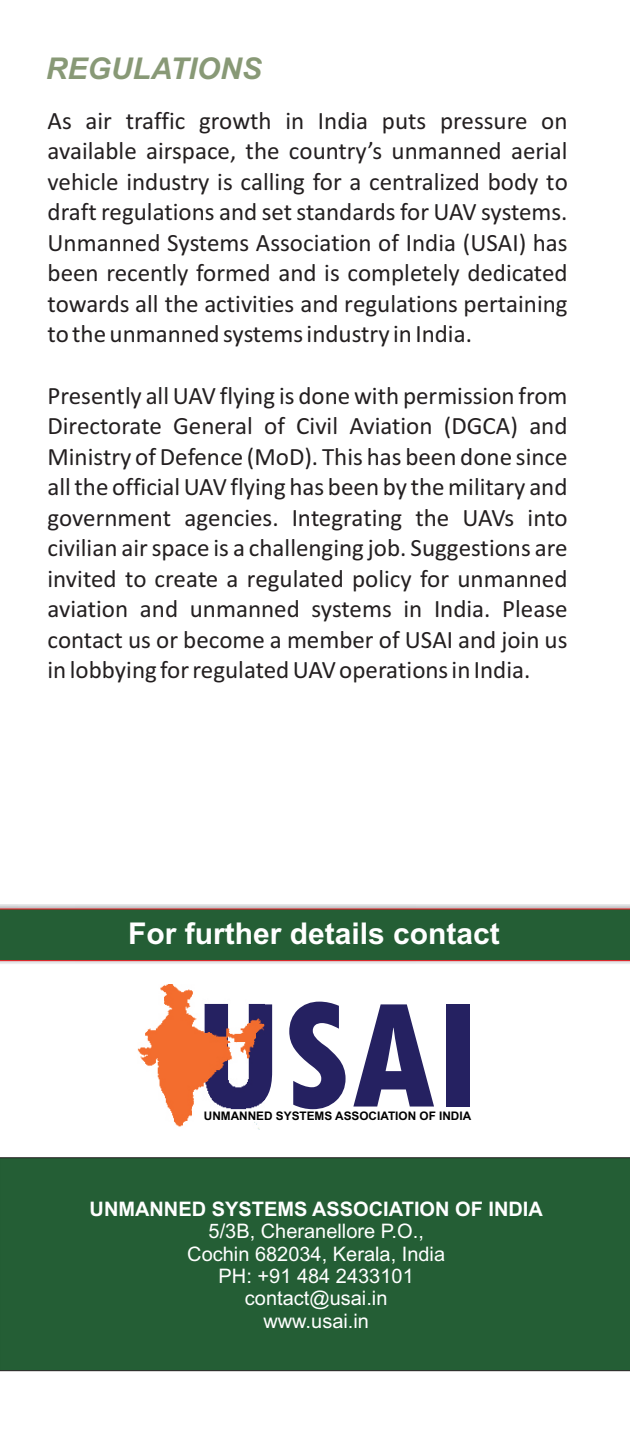
<style>
.page{position:relative;width:630px;height:1440px;background:#fff}
.page>*{position:absolute;margin:0;border:0;box-sizing:border-box;transform-origin:0 0}
.t1{font:800 condensed 156.5px "Tw Cen";color:#252161}
.t2{font:700 30px "Arial";color:#fff}
.t3{font:italic 700 30px "Arial";color:#889976}
.t4{font:25px/30.5px "Calibri";color:#231f20;text-align:justify}
.t5{font:20px/22.2px "Arial";color:#fff;text-align:center}
.t6{font:700 20px "Arial";color:#fff}
.t7{font:700 11.75px "Arial";color:#000}
</style>
<div class="page">
<div style="left:0;top:908px;width:630px;height:53px;background:#245e35"></div>
<div style="left:0;top:1157px;width:630px;height:214px;background:#245e35"></div>
<img style="left:138px;top:985px;width:126px;height:144px">
<p class="t3" style="left:46px;top:57px;width:218px">REGULATIONS</p>
<p class="t4" style="left:48px;top:107px;width:522px">As air traffic growth in India puts pressure on available airspace, the country’s unmanned aerial vehicle industry is calling for a centralized body to draft regulations and set standards for UAV systems.<br>Unmanned Systems Association of India (USAI) has been recently formed and is completely dedicated towards all the activities and regulations pertaining to the unmanned systems industry in India.</p>
<p class="t4" style="left:48px;top:382px;width:522px">Presently all UAV flying is done with permission from Directorate General of Civil Aviation (DGCA) and Ministry of Defence (MoD). This has been done since all the official UAV flying has been by the military and government agencies. Integrating the UAVs into civilian air space is a challenging job. Suggestions are invited to create a regulated policy for unmanned aviation and unmanned systems in India. Please contact us or become a member of USAI and join us in lobbying for regulated UAV operations in India.</p>
<p class="t2" style="left:128px;top:922px;width:373px">For further details contact</p>
<h1 class="t1" style="left:194px;top:999px;width:289px">USAI</h1>
<p class="t7" style="left:204px;top:1112px;width:269px">UNMANNED SYSTEMS ASSOCIATION OF INDIA</p>
<p class="t6" style="left:90px;top:1202px;width:455px">UNMANNED SYSTEMS ASSOCIATION OF INDIA</p>
<p class="t5" style="left:187px;top:1222px;width:259px">5/3B, Cheranellore P.O.,<br>Cochin 682034, Kerala, India<br>PH: +91 484 2433101 contact@usai.in<br>www.usai.in</p>
</div>
